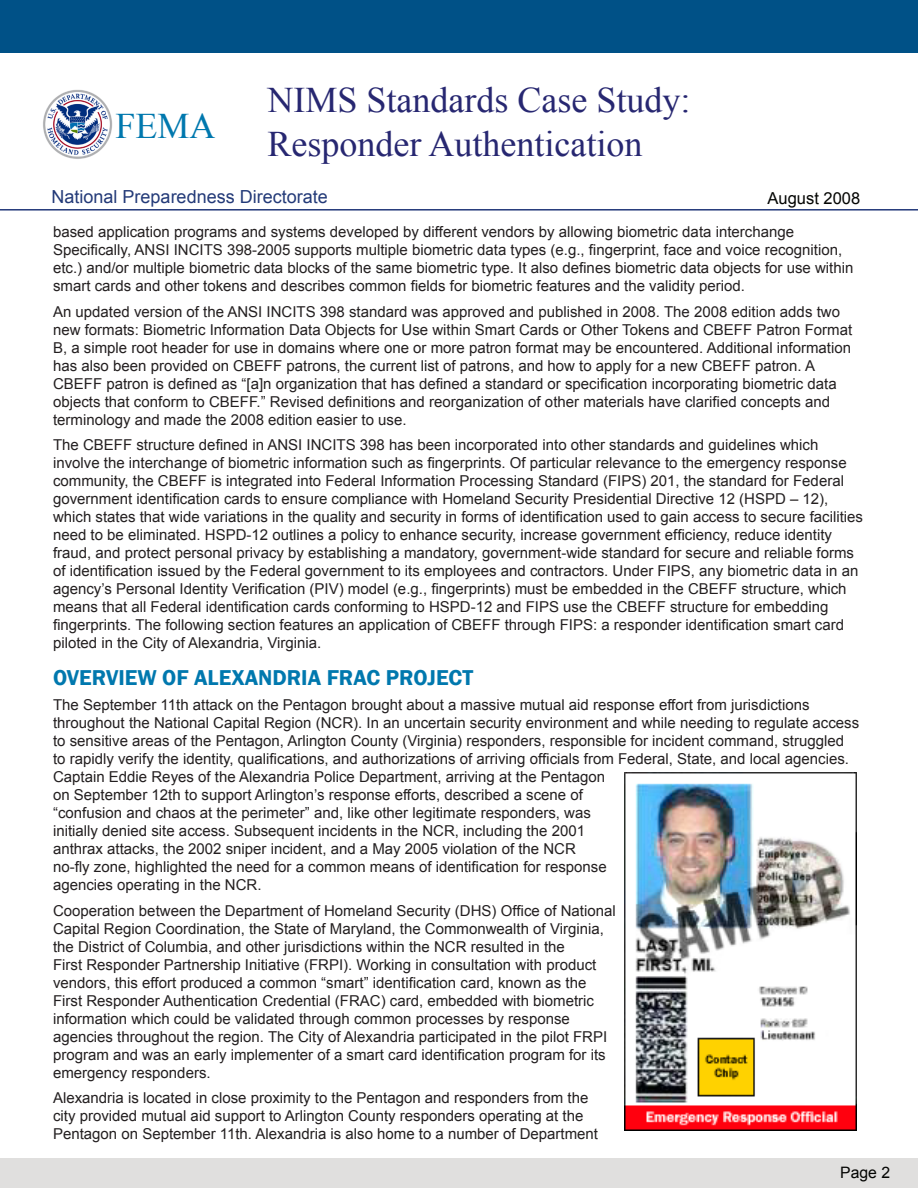
<style>
.page{position:relative;width:918px;height:1188px;background:#fff}
.page>*{position:absolute;margin:0;border:0;box-sizing:border-box;transform-origin:0 0}
.t1{font:36px "Times New Roman";color:#272771}
.t2{font:36px "Times New Roman";color:#0078ae}
.t3{font:600 22.2px "Franklin Gothic";color:#0078ae}
.t4{font:18px "Arial";color:#233a78}
.t5{font:16.5px "Arial";color:#040503}
.t6{font:15.75px "Arial";color:#040503}
.t7{font:15px/18px "Arial";color:#231f20}
</style>
<div class="page">
<div style="left:0;top:0;width:918px;height:52px;background:#005187"></div>
<hr style="left:0;top:209px;width:918px;height:2px;background:#233879">
<img style="left:43px;top:90px;width:69px;height:69px">
<div style="left:0;top:1158px;width:918px;height:30px;background:#e0dfde"></div>
<img style="left:624px;top:772px;width:232px;height:359px">
<p class="t2" style="left:116px;top:101px;width:102px">FEMA</p>
<p class="t1" style="left:267px;top:76px;width:424px">NIMS Standards Case Study:</p>
<p class="t1" style="left:267px;top:119px;width:376px">Responder Authentication</p>
<p class="t4" style="left:52px;top:185px;width:278px">National Preparedness Directorate</p>
<p class="t5" style="left:768px;top:187px;width:94px">August 2008</p>
<p class="t7" style="left:53px;top:223px;width:802px">based application programs and systems developed by different vendors by allowing biometric data interchange Specifically, ANSI INCITS 398-2005 supports multiple biometric data types (e.g., fingerprint, face and voice recognition, etc.) and/or multiple biometric data blocks of the same biometric type. It also defines biometric data objects for use within smart cards and other tokens and describes common fields for biometric features and the validity period.</p>
<p class="t7" style="left:53px;top:303px;width:801px">An updated version of the ANSI INCITS 398 standard was approved and published in 2008. The 2008 edition adds two new formats: Biometric Information Data Objects for Use within Smart Cards or Other Tokens and CBEFF Patron Format B, a simple root header for use in domains where one or more patron format may be encountered. Additional information has also been provided on CBEFF patrons, the current list of patrons, and how to apply for a new CBEFF patron. A CBEFF patron is defined as “[a]n organization that has defined a standard or specification incorporating biometric data objects that conform to CBEFF.” Revised definitions and reorganization of other materials have clarified concepts and terminology and made the 2008 edition easier to use.</p>
<p class="t7" style="left:53px;top:436px;width:811px">The CBEFF structure defined in ANSI INCITS 398 has been incorporated into other standards and guidelines which involve the interchange of biometric information such as fingerprints. Of particular relevance to the emergency response community, the CBEFF is integrated into Federal Information Processing Standard (FIPS) 201, the standard for Federal government identification cards to ensure compliance with Homeland Security Presidential Directive 12 (HSPD – 12), which states that wide variations in the quality and security in forms of identification used to gain access to secure facilities need to be eliminated. HSPD-12 outlines a policy to enhance security, increase government efficiency, reduce identity fraud, and protect personal privacy by establishing a mandatory, government-wide standard for secure and reliable forms of identification issued by the Federal government to its employees and contractors. Under FIPS, any biometric data in an agency’s Personal Identity Verification (PIV) model (e.g., fingerprints) must be embedded in the CBEFF structure, which means that all Federal identification cards conforming to HSPD-12 and FIPS use the CBEFF structure for embedding fingerprints. The following section features an application of CBEFF through FIPS: a responder identification smart card piloted in the City of Alexandria, Virginia.</p>
<p class="t3" style="left:53px;top:664px;width:422px">OVERVIEW OF ALEXANDRIA FRAC PROJECT</p>
<p class="t7" style="left:53px;top:696px;width:808px">The September 11th attack on the Pentagon brought about a massive mutual aid response effort from jurisdictions throughout the National Capital Region (NCR). In an uncertain security environment and while needing to regulate access to sensitive areas of the Pentagon, Arlington County (Virginia) responders, responsible for incident command, struggled to rapidly verify the identity, qualifications, and authorizations of arriving officials from Federal, State, and local agencies.<br>Captain Eddie Reyes of the Alexandria Police Department, arriving at the Pentagon<br>on September 12th to support Arlington’s response efforts, described a scene of<br>“confusion and chaos at the perimeter” and, like other legitimate responders, was<br>initially denied site access. Subsequent incidents in the NCR, including the 2001<br>anthrax attacks, the 2002 sniper incident, and a May 2005 violation of the NCR<br>no-fly zone, highlighted the need for a common means of identification for response<br>agencies operating in the NCR.</p>
<p class="t7" style="left:53px;top:902px;width:564px">Cooperation between the Department of Homeland Security (DHS) Office of National Capital Region Coordination, the State of Maryland, the Commonwealth of Virginia, the District of Columbia, and other jurisdictions within the NCR resulted in the<br>First Responder Partnership Initiative (FRPI). Working in consultation with product vendors, this effort produced a common “smart” identification card, known as the First Responder Authentication Credential (FRAC) card, embedded with biometric information which could be validated through common processes by response agencies throughout the region. The City of Alexandria participated in the pilot FRPI program and was an early implementer of a smart card identification program for its emergency responders.</p>
<p class="t7" style="left:53px;top:1089px;width:547px">Alexandria is located in close proximity to the Pentagon and responders from the city provided mutual aid support to Arlington County responders operating at the<br>Pentagon on September 11th. Alexandria is also home to a number of Department</p>
<p class="t6" style="left:840px;top:1163px;width:51px">Page 2</p>
</div>
